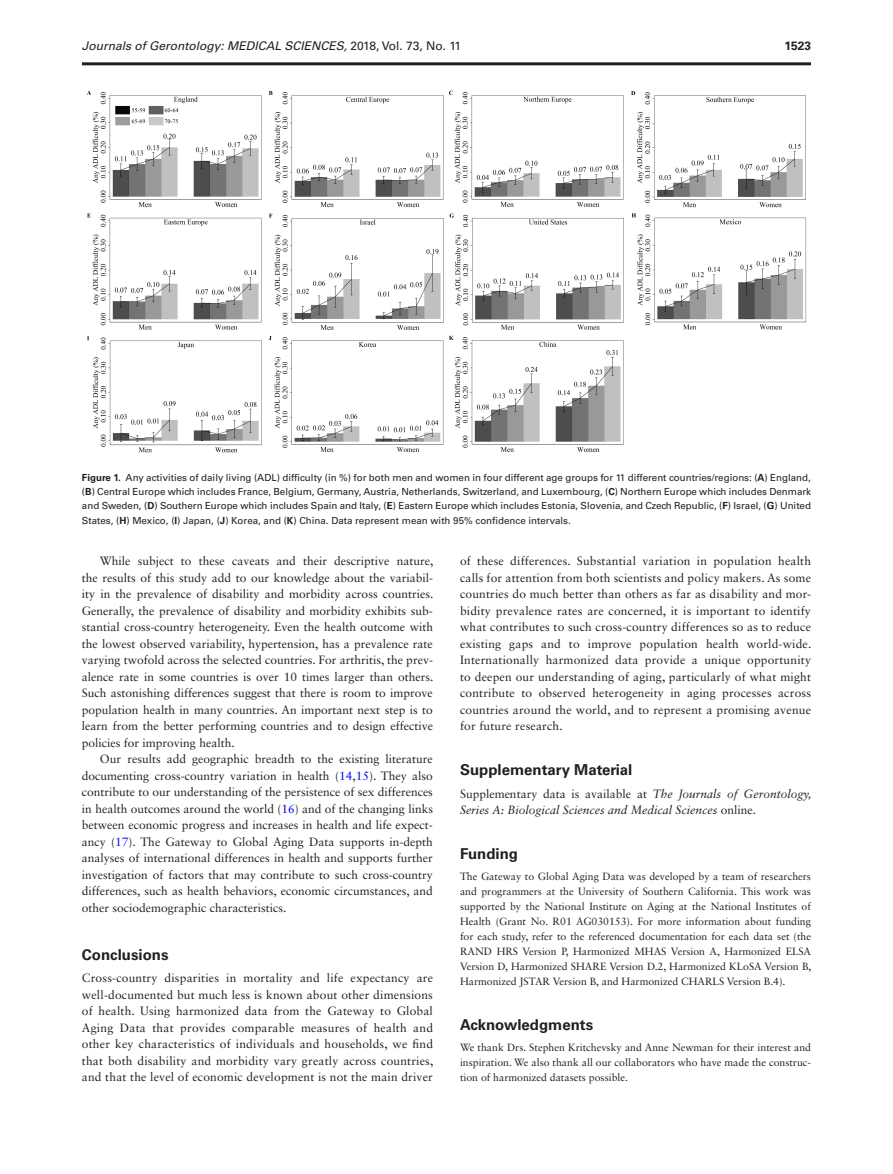
<style>
.page{position:relative;width:893px;height:1174px;background:#fff}
.page>*{position:absolute;margin:0;border:0;box-sizing:border-box;transform-origin:0 0}
.t1{font:700 15px "Univers LT Std";color:#231f20}
.t2{font:12px/16.5px "Sabon LT Std";letter-spacing:.01em;color:#231f20;text-align:justify}
.t3{font:italic 12px/16.5px "Sabon LT Std";color:#231f20}
.t4{font:italic 12px "Univers LT Std";color:#231f20}
.t5{font:700 12px "Univers LT Std";color:#231f20}
.t6{font:10.5px/15px "Sabon LT Std";color:#231f20;text-align:justify}
.t7{font:9.75px/14.2px "Univers LT Std";color:#231f20;text-align:justify}
.s1{font-style:normal}
.s2{font-weight:700}
.s3{color:#00f}
</style>
<div class="page">
<img style="left:87px;top:90px;width:719px;height:363px">
<hr style="left:82px;top:62px;width:729px;height:3px;background:#231f20">
<p class="t4" style="left:82px;top:39px;width:381px">Journals of Gerontology: MEDICAL SCIENCES, <span class="s1">2018, Vol. 73, No. 11</span></p>
<p class="t5" style="left:784px;top:39px;width:28px">1523</p>
<p class="t7" style="left:82px;top:470px;width:731px"><span class="s2">Figure 1.</span> Any activities of daily living (ADL) difficulty (in %) for both men and women in four different age groups for 11 different countries/regions: (<span class="s2">A</span>) England, (<span class="s2">B</span>) Central Europe which includes France, Belgium, Germany, Austria, Netherlands, Switzerland, and Luxembourg, (<span class="s2">C</span>) Northern Europe which includes Denmark and Sweden, (<span class="s2">D</span>) Southern Europe which includes Spain and Italy, (<span class="s2">E</span>) Eastern Europe which includes Estonia, Slovenia, and Czech Republic, (<span class="s2">F</span>) Israel, (<span class="s2">G</span>) United States, (<span class="s2">H</span>) Mexico, (<span class="s2">I</span>) Japan, (<span class="s2">J</span>) Korea, and (<span class="s2">K</span>) China. Data represent mean with 95% confidence intervals.</p>
<p class="t2" style="left:82px;top:552px;width:353px;text-indent:18px">While subject to these caveats and their descriptive nature, the results of this study add to our knowledge about the variabil&shy;ity in the prevalence of disability and morbidity across countries.<br>Generally, the prevalence of disability and morbidity exhibits sub&shy;stantial cross-country heterogeneity. Even the health outcome with the lowest observed variability, hypertension, has a prevalence rate varying twofold across the selected countries. For arthritis, the prev&shy;alence rate in some countries is over 10 times larger than others.<br>Such astonishing differences suggest that there is room to improve population health in many countries. An important next step is to learn from the better performing countries and to design effective policies for improving health.</p>
<p class="t2" style="left:82px;top:750px;width:353px;text-indent:18px">Our results add geographic breadth to the existing literature documenting cross-country variation in health (<span class="s3">14</span>,<span class="s3">15</span>). They also contribute to our understanding of the persistence of sex differences in health outcomes around the world (<span class="s3">16</span>) and of the changing links between economic progress and increases in health and life expect&shy;ancy (<span class="s3">17</span>). The Gateway to Global Aging Data supports in-depth analyses of international differences in health and supports further investigation of factors that may contribute to such cross-country differences, such as health behaviors, economic circumstances, and other sociodemographic characteristics.</p>
<p class="t1" style="left:82px;top:945px;width:88px">Conclusions</p>
<p class="t2" style="left:82px;top:969px;width:353px">Cross-country disparities in mortality and life expectancy are well-documented but much less is known about other dimensions of health. Using harmonized data from the Gateway to Global Aging Data that provides comparable measures of health and other key characteristics of individuals and households, we find that both disability and morbidity vary greatly across countries, and that the level of economic development is not the main driver</p>
<p class="t2" style="left:460px;top:552px;width:353px">of these differences. Substantial variation in population health calls for attention from both scientists and policy makers. As some countries do much better than others as far as disability and mor&shy;bidity prevalence rates are concerned, it is important to identify what contributes to such cross-country differences so as to reduce existing gaps and to improve population health world-wide.<br>Internationally harmonized data provide a unique opportunity to deepen our understanding of aging, particularly of what might contribute to observed heterogeneity in aging processes across countries around the world, and to represent a promising avenue for future research.</p>
<p class="t1" style="left:460px;top:761px;width:174px">Supplementary Material</p>
<p class="t3" style="left:460px;top:785px;width:353px"><span class="s1">Supplementary data is available at</span> The Journals of Gerontology,<br>Series A: Biological Sciences and Medical Sciences <span class="s1">online.</span></p>
<p class="t1" style="left:460px;top:845px;width:60px">Funding</p>
<p class="t6" style="left:460px;top:869px;width:353px">The Gateway to Global Aging Data was developed by a team of researchers and programmers at the University of Southern California. This work was supported by the National Institute on Aging at the National Institutes of Health (Grant No. R01 AG030153). For more information about funding for each study, refer to the referenced documentation for each data set (the RAND HRS Version P, Harmonized MHAS Version A, Harmonized ELSA Version D, Harmonized SHARE Version D.2, Harmonized KLoSA Version B, Harmonized JSTAR Version B, and Harmonized CHARLS Version B.4).</p>
<p class="t1" style="left:460px;top:1016px;width:135px">Acknowledgments</p>
<p class="t6" style="left:460px;top:1040px;width:353px">We thank Drs. Stephen Kritchevsky and Anne Newman for their interest and inspiration. We also thank all our collaborators who have made the construc&shy;tion of harmonized datasets possible.</p>
</div>
